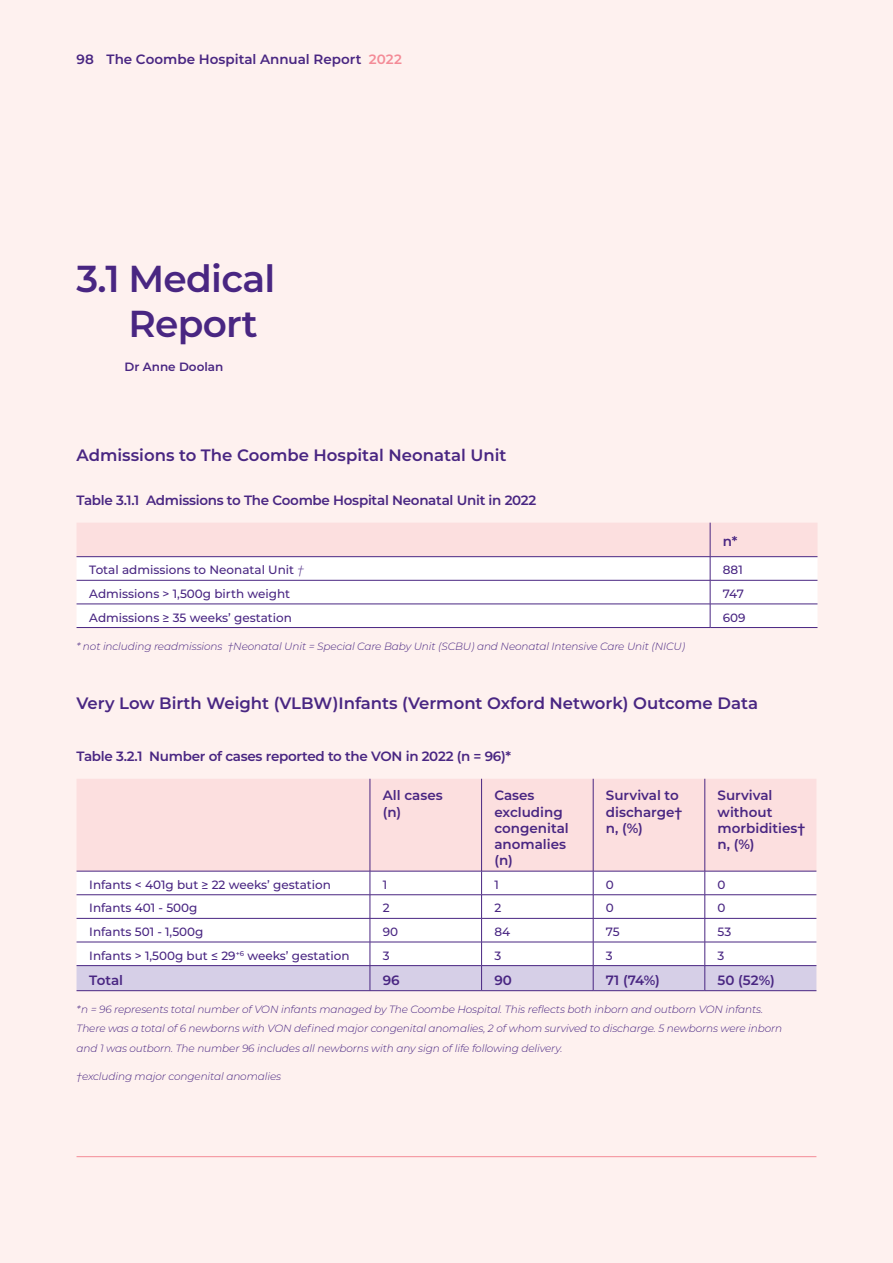
<style>
.page{position:relative;width:893px;height:1263px;background:#fef1ef}
.page>*{position:absolute;margin:0;border:0;box-sizing:border-box;transform-origin:0 0}
.t1{font:600 37.5px/45px "Montserrat";letter-spacing:-.02em;color:#492682}
.t2{font:600 16.5px "Montserrat";color:#492682}
.t3{font:600 13.5px/16.2px "Montserrat";letter-spacing:-.005em;color:#492682}
.t4{font:500 12px "Montserrat";color:#492682}
.t5{font:600 12px "Montserrat";color:#492682}
.t6{font:italic 300 10.5px/19.5px "Montserrat";letter-spacing:-.01em;color:#492682}
.s1{color:#f48b97}
.s2{font-weight:300;font-style:italic}
</style>
<div class="page">
<hr style="left:77px;top:1156px;width:739px;height:1px;background:#f48b97">
<svg style="left:77px;top:523px;width:740px;height:104px"></svg>
<hr style="left:77px;top:556px;width:633px;height:1px;background:#492682">
<hr style="left:77px;top:580px;width:633px;height:1px;background:#492682">
<hr style="left:77px;top:604px;width:633px;height:1px;background:#492682">
<hr style="left:710px;top:556px;width:107px;height:1px;background:#492682">
<hr style="left:710px;top:580px;width:107px;height:1px;background:#492682">
<hr style="left:710px;top:604px;width:107px;height:1px;background:#492682">
<hr style="left:77px;top:627px;width:633px;height:1px;background:#492682">
<hr style="left:710px;top:627px;width:107px;height:1px;background:#492682">
<div style="left:77px;top:779px;width:739px;height:92px;background:#fcdfdf"></div>
<hr style="left:370px;top:779px;width:1px;height:92px;background:#492682">
<hr style="left:481px;top:779px;width:1px;height:92px;background:#492682">
<hr style="left:593px;top:779px;width:1px;height:92px;background:#492682">
<hr style="left:705px;top:779px;width:1px;height:92px;background:#492682">
<svg style="left:77px;top:871px;width:739px;height:120px"></svg>
<p class="t3" style="left:76px;top:51px;width:19px">98</p>
<p class="t3" style="left:106px;top:51px;width:297px">The Coombe Hospital Annual Report <span class="s1">2022</span></p>
<h1 class="t1" style="left:129px;top:254px;width:148px;text-indent:-52px">3.1 Medical<br>Report</h1>
<p class="t5" style="left:125px;top:358px;width:100px">Dr Anne Doolan</p>
<h2 class="t2" style="left:77px;top:444px;width:431px">Admissions to The Coombe Hospital Neonatal Unit</h2>
<p class="t3" style="left:77px;top:491px;width:461px">Table 3.1.1 Admissions to The Coombe Hospital Neonatal Unit in 2022</p>
<p class="t3" style="left:723px;top:533px;width:16px">n*</p>
<p class="t4" style="left:89px;top:562px;width:216px">Total admissions to Neonatal Unit <span class="s2">†</span></p>
<p class="t4" style="left:723px;top:562px;width:21px">881</p>
<p class="t4" style="left:89px;top:585px;width:202px">Admissions &gt; 1,500g birth weight</p>
<p class="t4" style="left:723px;top:585px;width:23px">747</p>
<p class="t4" style="left:89px;top:609px;width:204px">Admissions ≥ 35 weeks’ gestation</p>
<p class="t4" style="left:723px;top:609px;width:24px">609</p>
<p class="t6" style="left:77px;top:636px;width:610px">* not including readmissions †Neonatal Unit = Special Care Baby Unit (SCBU) and Neonatal Intensive Care Unit (NICU)</p>
<h2 class="t2" style="left:77px;top:691px;width:683px">Very Low Birth Weight (VLBW)Infants (Vermont Oxford Network) Outcome Data</h2>
<p class="t3" style="left:77px;top:747px;width:436px">Table 3.2.1 Number of cases reported to the VON in 2022 (n = 96)*</p>
<p class="t3" style="left:383px;top:787px;width:61px">All cases (n)</p>
<p class="t3" style="left:494px;top:787px;width:76px">Cases excluding congenital anomalies (n)</p>
<p class="t3" style="left:606px;top:787px;width:78px">Survival to discharge† n, (%)</p>
<p class="t3" style="left:718px;top:787px;width:89px">Survival without morbidities† n, (%)</p>
<p class="t4" style="left:89px;top:876px;width:243px">Infants &lt; 401g but ≥ 22 weeks’ gestation</p>
<p class="t4" style="left:383px;top:876px;width:6px">1</p>
<p class="t4" style="left:494px;top:876px;width:6px">1</p>
<p class="t4" style="left:606px;top:876px;width:10px">0</p>
<p class="t4" style="left:718px;top:876px;width:10px">0</p>
<p class="t4" style="left:89px;top:900px;width:110px">Infants 401 - 500g</p>
<p class="t4" style="left:383px;top:900px;width:8px">2</p>
<p class="t4" style="left:494px;top:900px;width:8px">2</p>
<p class="t4" style="left:606px;top:900px;width:10px">0</p>
<p class="t4" style="left:718px;top:900px;width:10px">0</p>
<p class="t4" style="left:89px;top:923px;width:116px">Infants 501 - 1,500g</p>
<p class="t4" style="left:383px;top:923px;width:17px">90</p>
<p class="t4" style="left:494px;top:923px;width:17px">84</p>
<p class="t4" style="left:606px;top:923px;width:15px">75</p>
<p class="t4" style="left:718px;top:923px;width:15px">53</p>
<p class="t4" style="left:89px;top:947px;width:262px">Infants &gt; 1,500g but ≤ 29<sup>+6</sup> weeks’ gestation</p>
<p class="t4" style="left:383px;top:947px;width:8px">3</p>
<p class="t4" style="left:494px;top:947px;width:8px">3</p>
<p class="t4" style="left:606px;top:947px;width:8px">3</p>
<p class="t4" style="left:718px;top:947px;width:8px">3</p>
<p class="t3" style="left:89px;top:971px;width:35px">Total</p>
<p class="t3" style="left:383px;top:971px;width:18px">96</p>
<p class="t3" style="left:494px;top:971px;width:19px">90</p>
<p class="t3" style="left:606px;top:971px;width:56px">71 (74%)</p>
<p class="t3" style="left:718px;top:971px;width:59px">50 (52%)</p>
<p class="t6" style="left:77px;top:999px;width:707px">*n = 96 represents total number of VON infants managed by The Coombe Hospital. This reflects both inborn and outborn VON infants.<br>There was a total of 6 newborns with VON defined major congenital anomalies, 2 of whom survived to discharge. 5 newborns were inborn and 1 was outborn. The number 96 includes all newborns with any sign of life following delivery.</p>
<p class="t6" style="left:77px;top:1066px;width:206px">†excluding major congenital anomalies</p>
</div>
